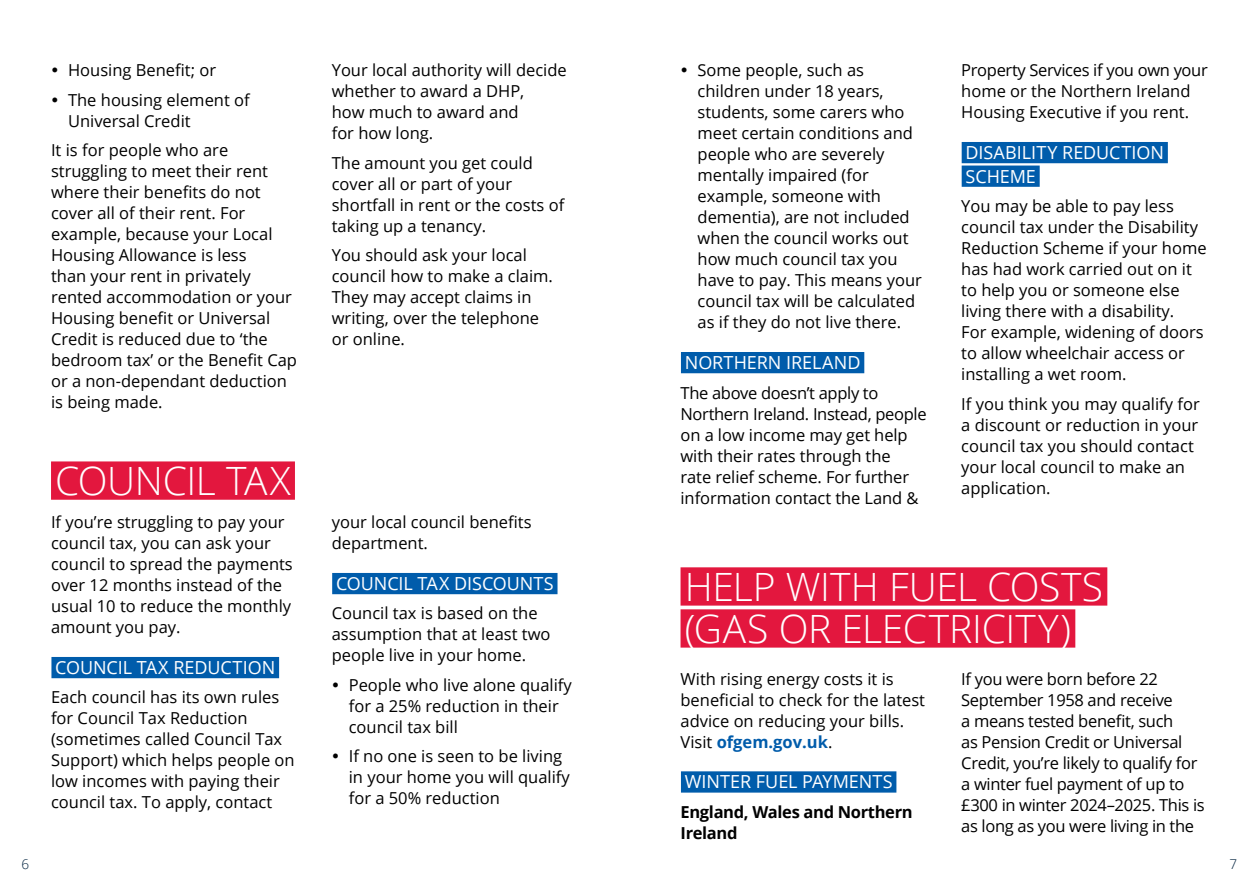
<style>
.page{position:relative;width:1259px;height:893px;background:#fff}
.page>*{position:absolute;margin:0;border:0;box-sizing:border-box;transform-origin:0 0}
.t1{font:300 39px "Open Sans";letter-spacing:-.01em;color:#fff}
.t2{font:18px "Open Sans";color:#fff}
.t3{font:16.5px/21px "Open Sans";color:#000}
.t4{font:16.5px/21px "Open Sans";letter-spacing:-.02em;color:#000}
.t5{font:700 16.5px/21px "Open Sans";letter-spacing:-.02em;color:#000}
.t6{font:300 13.5px "Open Sans";color:#042440}
.s1{font-weight:700;color:#005cab}
</style>
<div class="page">
<div style="left:681px;top:352px;width:183px;height:21px;background:#005cab"></div>
<div style="left:961px;top:142px;width:206px;height:21px;background:#005cab"></div>
<div style="left:961px;top:166px;width:78px;height:21px;background:#005cab"></div>
<div style="left:51px;top:461px;width:244px;height:39px;background:#e3173e"></div>
<div style="left:51px;top:657px;width:228px;height:21px;background:#005cab"></div>
<div style="left:332px;top:573px;width:225px;height:21px;background:#005cab"></div>
<div style="left:680px;top:567px;width:427px;height:39px;background:#e3173e"></div>
<div style="left:680px;top:609px;width:395px;height:39px;background:#e3173e"></div>
<div style="left:681px;top:771px;width:215px;height:22px;background:#005cab"></div>
<p class="t3" style="left:68px;top:59px;width:150px">Housing Benefit; or</p>
<p class="t3" style="left:68px;top:89px;width:183px">The housing element of<br>Universal Credit</p>
<p class="t3" style="left:51px;top:140px;width:247px">It is for people who are struggling to meet their rent where their benefits do not cover all of their rent. For example, because your Local<br>Housing Allowance is less<br>than your rent in privately rented accommodation or your<br>Housing benefit or Universal<br>Credit is reduced due to ‘the bedroom tax’ or the Benefit Cap or a non-dependant deduction is being made.</p>
<h1 class="t1" style="left:55px;top:454px;width:237px">COUNCIL TAX</h1>
<p class="t3" style="left:51px;top:511px;width:243px">If you’re struggling to pay your council tax, you can ask your council to spread the payments over 12 months instead of the usual 10 to reduce the monthly amount you pay.</p>
<h2 class="t2" style="left:55px;top:655px;width:221px">COUNCIL TAX REDUCTION</h2>
<p class="t3" style="left:51px;top:687px;width:245px">Each council has its own rules for Council Tax Reduction (sometimes called Council Tax<br>Support) which helps people on low incomes with paying their council tax. To apply, contact</p>
<p class="t3" style="left:332px;top:59px;width:236px">Your local authority will decide whether to award a DHP,<br>how much to award and<br>for how long.</p>
<p class="t3" style="left:332px;top:152px;width:234px">The amount you get could cover all or part of your shortfall in rent or the costs of taking up a tenancy.</p>
<p class="t3" style="left:332px;top:245px;width:223px">You should ask your local council how to make a claim.<br>They may accept claims in writing, over the telephone or online.</p>
<p class="t3" style="left:332px;top:511px;width:201px">your local council benefits department.</p>
<h2 class="t2" style="left:336px;top:571px;width:219px">COUNCIL TAX DISCOUNTS</h2>
<p class="t3" style="left:332px;top:603px;width:220px">Council tax is based on the assumption that at least two people live in your home.</p>
<p class="t3" style="left:349px;top:674px;width:225px">People who live alone qualify for a 25% reduction in their council tax bill</p>
<p class="t3" style="left:349px;top:746px;width:223px">If no one is seen to be living in your home you will qualify for a 50% reduction</p>
<p class="t3" style="left:697px;top:59px;width:226px">Some people, such as children under 18 years, students, some carers who meet certain conditions and people who are severely mentally impaired (for example, someone with dementia), are not included when the council works out how much council tax you have to pay. This means your council tax will be calculated as if they do not live there.</p>
<h2 class="t2" style="left:685px;top:350px;width:177px">NORTHERN IRELAND</h2>
<p class="t3" style="left:680px;top:382px;width:247px">The above doesn’t apply to<br>Northern Ireland. Instead, people on a low income may get help with their rates through the<br>rate relief scheme. For further information contact the Land &amp;</p>
<p class="t3" style="left:961px;top:59px;width:248px">Property Services if you own your home or the Northern Ireland<br>Housing Executive if you rent.</p>
<h2 class="t2" style="left:965px;top:140px;width:200px">DISABILITY REDUCTION</h2>
<h2 class="t2" style="left:965px;top:164px;width:72px">SCHEME</h2>
<p class="t3" style="left:961px;top:195px;width:247px">You may be able to pay less council tax under the Disability<br>Reduction Scheme if your home has had work carried out on it to help you or someone else living there with a disability.<br>For example, widening of doors to allow wheelchair access or installing a wet room.</p>
<p class="t3" style="left:961px;top:393px;width:240px">If you think you may qualify for a discount or reduction in your council tax you should contact your local council to make an</p>
<p class="t3" style="left:961px;top:477px;width:91px">application.</p>
<h1 class="t1" style="left:685px;top:560px;width:420px">HELP WITH FUEL COSTS</h1>
<h1 class="t1" style="left:685px;top:602px;width:388px">(GAS OR ELECTRICITY)</h1>
<p class="t3" style="left:680px;top:668px;width:246px">With rising energy costs it is beneficial to check for the latest advice on reducing your bills.<br>Visit <span class="s1">ofgem.gov.uk</span>.</p>
<h2 class="t2" style="left:685px;top:769px;width:209px">WINTER FUEL PAYMENTS</h2>
<h3 class="t5" style="left:680px;top:801px;width:234px">England, Wales and Northern<br>Ireland</h3>
<p class="t4" style="left:961px;top:668px;width:245px">If you were born before 22<br>September 1958 and receive<br>a means tested benefit, such<br>as Pension Credit or Universal<br>Credit, you’re likely to qualify for a winter fuel payment of up to £300 in winter 2024–2025. This is as long as you were living in the</p>
<p class="t6" style="left:22px;top:855px;width:9px">6</p>
<p class="t6" style="left:1229px;top:855px;width:9px">7</p>
</div>
